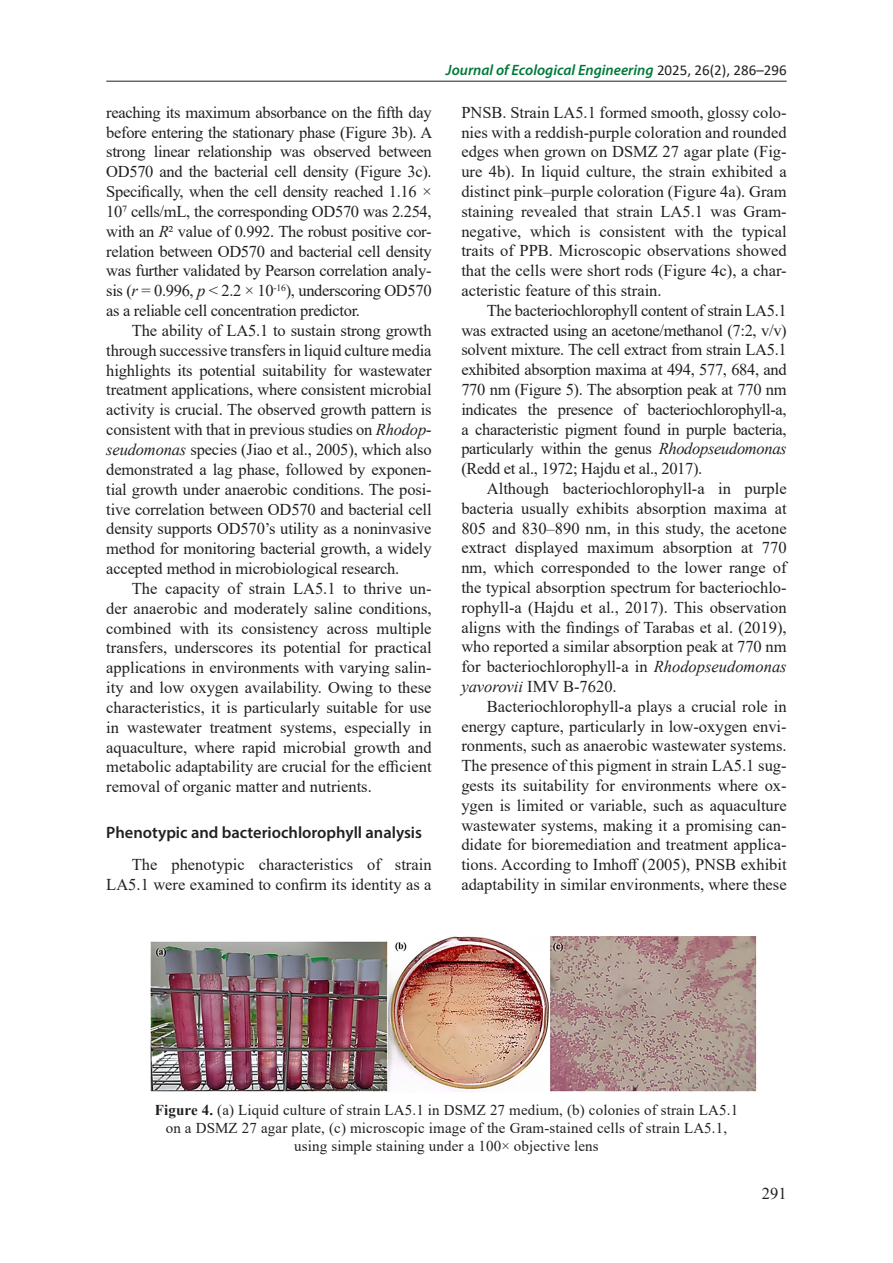
<style>
.page{position:relative;width:893px;height:1263px;background:#fff}
.page>*{position:absolute;margin:0;border:0;box-sizing:border-box;transform-origin:0 0}
.Base_Text{font:16.5px/19.8px "Times New Roman";color:#231f20;text-align:justify}
.Heading_2{font:600 16.5px "Myriad Pro";color:#231f20}
.Figure{font:15px "Times New Roman";letter-spacing:.01em;color:#231f20}
.t1{font:italic 600 15px "Myriad Pro";color:#00783a}
.s1{font-style:italic}
.s2{font-family:"Calibri";font-weight:400;font-style:normal;color:#231f20}
.s3{font-weight:700}
</style>
<div class="page">
<hr style="left:106px;top:81px;width:681px;height:1px;background:#231f20">
<img style="left:151px;top:936px;width:606px;height:156px">
<p class="Base_Text" style="left:106px;top:102px;width:328px">reaching its maximum absorbance on the fifth day before entering the stationary phase (Figure 3b). A strong linear relationship was observed between OD570 and the bacterial cell density (Figure 3c).<br>Specifically, when the cell density reached 1.16 × 10⁷ cells/mL, the corresponding OD570 was 2.254, with an <span class="s1">R</span>² value of 0.992. The robust positive cor&shy;relation between OD570 and bacterial cell density was further validated by Pearson correlation analy&shy;sis (<span class="s1">r</span> = 0.996, <span class="s1">p</span> &lt; 2.2 × 10<sup>-16</sup>), underscoring OD570 as a reliable cell concentration predictor.</p>
<p class="Base_Text" style="left:106px;top:320px;width:327px;text-indent:26px">The ability of LA5.1 to sustain strong growth through successive transfers in liquid culture media highlights its potential suitability for wastewater treatment applications, where consistent microbial activity is crucial. The observed growth pattern is consistent with that in previous studies on <span class="s1">Rhodop&shy;seudomonas</span> species (Jiao et al., 2005), which also demonstrated a lag phase, followed by exponen&shy;tial growth under anaerobic conditions. The posi&shy;tive correlation between OD570 and bacterial cell density supports OD570’s utility as a noninvasive method for monitoring bacterial growth, a widely accepted method in microbiological research.</p>
<p class="Base_Text" style="left:106px;top:578px;width:327px;text-indent:26px">The capacity of strain LA5.1 to thrive un&shy;der anaerobic and moderately saline conditions, combined with its consistency across multiple transfers, underscores its potential for practical applications in environments with varying salin&shy;ity and low oxygen availability. Owing to these characteristics, it is particularly suitable for use in wastewater treatment systems, especially in aquaculture, where rapid microbial growth and metabolic adaptability are crucial for the efficient removal of organic matter and nutrients.</p>
<p class="Heading_2" style="left:106px;top:821px;width:317px">Phenotypic and bacteriochlorophyll analysis</p>
<p class="Base_Text" style="left:106px;top:854px;width:327px;text-align:right">The phenotypic characteristics of strain<br>LA5.1 were examined to confirm its identity as a</p>
<p class="t1" style="left:446px;top:60px;width:342px">Journal of Ecological Engineering <span class="s2">2025, 26(2), 286–296</span></p>
<p class="Base_Text" style="left:461px;top:102px;width:327px">PNSB. Strain LA5.1 formed smooth, glossy colo&shy;nies with a reddish-purple coloration and rounded edges when grown on DSMZ 27 agar plate (Fig&shy;ure 4b). In liquid culture, the strain exhibited a distinct pink–purple coloration (Figure 4a). Gram staining revealed that strain LA5.1 was Gram&shy;negative, which is consistent with the typical traits of PPB. Microscopic observations showed that the cells were short rods (Figure 4c), a char&shy;acteristic feature of this strain.</p>
<p class="Base_Text" style="left:461px;top:300px;width:327px;text-indent:26px">The bacteriochlorophyll content of strain LA5.1 was extracted using an acetone/methanol (7:2, v/v) solvent mixture. The cell extract from strain LA5.1 exhibited absorption maxima at 494, 577, 684, and 770 nm (Figure 5). The absorption peak at 770 nm indicates the presence of bacteriochlorophyll-a, a characteristic pigment found in purple bacteria, particularly within the genus <span class="s1">Rhodopseudomonas </span>(Redd et al., 1972; Hajdu et al., 2017).</p>
<p class="Base_Text" style="left:461px;top:478px;width:327px;text-indent:26px">Although bacteriochlorophyll-a in purple bacteria usually exhibits absorption maxima at 805 and 830–890 nm, in this study, the acetone extract displayed maximum absorption at 770 nm, which corresponded to the lower range of the typical absorption spectrum for bacteriochlo&shy;rophyll-a (Hajdu et al., 2017). This observation aligns with the findings of Tarabas et al. (2019), who reported a similar absorption peak at 770 nm for bacteriochlorophyll-a in <span class="s1">Rhodopseudomonas yavorovii</span> IMV B-7620.</p>
<p class="Base_Text" style="left:461px;top:696px;width:327px;text-indent:26px">Bacteriochlorophyll-a plays a crucial role in energy capture, particularly in low-oxygen envi&shy;ronments, such as anaerobic wastewater systems.<br>The presence of this pigment in strain LA5.1 sug&shy;gests its suitability for environments where ox&shy;ygen is limited or variable, such as aquaculture wastewater systems, making it a promising can&shy;didate for bioremediation and treatment applica&shy;tions. According to Imhoff (2005), PNSB exhibit adaptability in similar environments, where these</p>
<p class="Figure" style="left:155px;top:1100px;width:585px"><span class="s3">Figure 4.</span> (a) Liquid culture of strain LA5.1 in DSMZ 27 medium, (b) colonies of strain LA5.1</p>
<p class="Figure" style="left:166px;top:1118px;width:563px">on a DSMZ 27 agar plate, (c) microscopic image of the Gram-stained cells of strain LA5.1,</p>
<p class="Figure" style="left:294px;top:1136px;width:306px">using simple staining under a 100× objective lens</p>
<p class="Base_Text" style="left:762px;top:1183px;width:26px">291</p>
</div>
